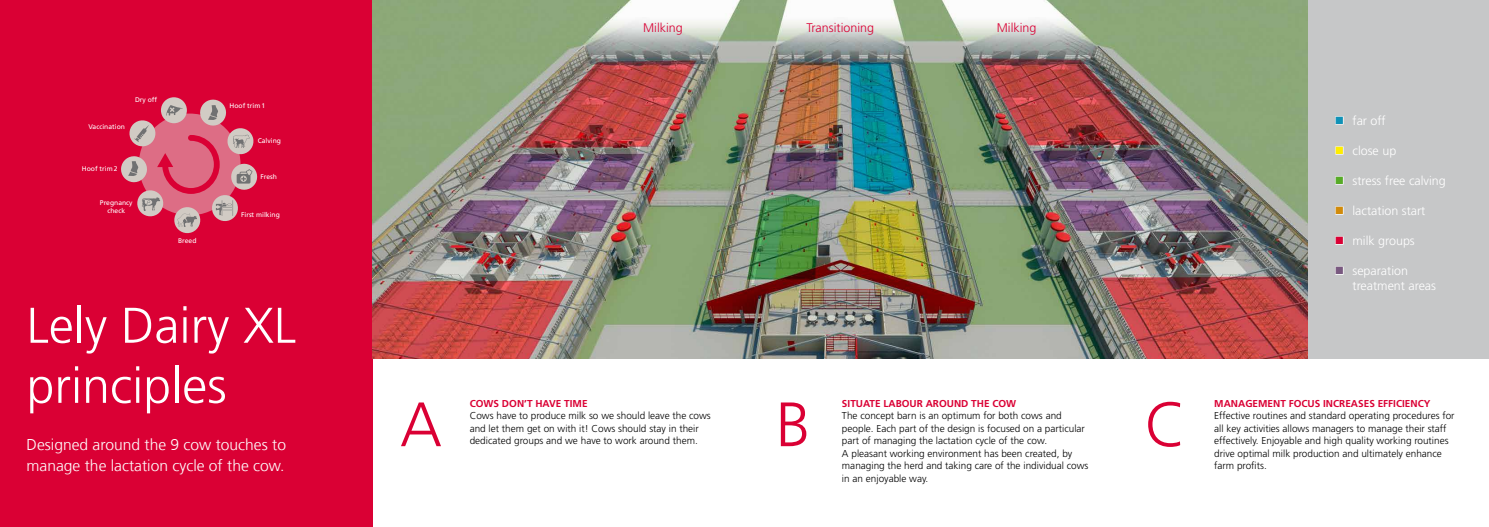
<style>
.page{position:relative;width:1489px;height:527px;background:#fff}
.page>*{position:absolute;margin:0;border:0;box-sizing:border-box;transform-origin:0 0}
.t1{font:300 62.5px "Frutiger LT Std";color:#da0034}
.t2{font:300 50px/60px "Frutiger LT Com";color:#fff}
.t3{font:300 15.62px/20.6px "Frutiger LT Com";color:#fff}
.t4{font:300 12.5px/15px "Frutiger LT Std";color:#fff}
.t5{font:300 12.5px "Frutiger LT Std";color:#da0034}
.t6{font:300 10px/12.5px "Frutiger LT Std";color:#000}
.t7{font:700 10px "Frutiger LT Std";color:#da0034}
.t8{font:6.75px/7.9px "Frutiger LT Com";color:#fff;text-align:center}
.s1{color:#1092b7}
.s2{color:#ffed00}
.s3{color:#57ab27}
.s4{color:#d18b0a}
.s5{color:#da0034}
.s6{color:#795980}
</style>
<div class="page">
<div style="left:0;top:0;width:372px;height:526px;background:#da0034"></div>
<img style="left:372px;top:0;width:935px;height:358px">
<div style="left:1307px;top:0;width:181px;height:358px;background:#c6c7c8"></div>
<div style="left:1335px;top:116px;width:8px;height:8px;border:1px solid #fff"></div>
<div style="left:1335px;top:146px;width:8px;height:8px;border:1px solid #fff"></div>
<div style="left:1335px;top:176px;width:8px;height:8px;border:1px solid #fff"></div>
<div style="left:1335px;top:206px;width:8px;height:8px;border:1px solid #fff"></div>
<div style="left:1335px;top:236px;width:8px;height:8px;border:1px solid #fff"></div>
<div style="left:1335px;top:266px;width:8px;height:8px;border:1px solid #fff"></div>
<svg style="left:121px;top:98px;width:137px;height:136px"></svg>
<p class="t8" style="left:88px;top:123px;width:38px">Vaccination</p>
<p class="t8" style="left:135px;top:96px;width:24px">Dry off</p>
<p class="t8" style="left:82px;top:165px;width:37px">Hoof trim 2</p>
<p class="t8" style="left:100px;top:199px;width:34px">Pregnancy check</p>
<p class="t8" style="left:178px;top:236px;width:20px">Breed</p>
<p class="t8" style="left:229px;top:101px;width:37px">Hoof trim 1</p>
<p class="t8" style="left:258px;top:137px;width:25px">Calving</p>
<p class="t8" style="left:260px;top:172px;width:18px">Fresh</p>
<p class="t8" style="left:241px;top:210px;width:40px">First milking</p>
<h2 class="t2" style="left:27px;top:295px;width:271px">Lely Dairy XL principles</h2>
<h3 class="t3" style="left:27px;top:434px;width:261px">Designed around the 9 cow touches to manage the lactation cycle of the cow.</h3>
<p class="t5" style="left:643px;top:20px;width:41px">Milking</p>
<p class="t5" style="left:806px;top:20px;width:69px">Transitioning</p>
<p class="t5" style="left:996px;top:20px;width:41px">Milking</p>
<p class="t4" style="left:1334px;top:113px;width:52px"><span class="s1">■</span> far off</p>
<p class="t4" style="left:1334px;top:143px;width:63px"><span class="s2">■</span> close up</p>
<p class="t4" style="left:1334px;top:173px;width:113px"><span class="s3">■</span> stress free calving</p>
<p class="t4" style="left:1334px;top:203px;width:92px"><span class="s4">■</span> lactation start</p>
<p class="t4" style="left:1334px;top:233px;width:81px"><span class="s5">■</span> milk groups</p>
<p class="t4" style="left:1352px;top:263px;width:85px;text-indent:-18px"><span class="s6">■</span> separation treatment areas</p>
<p class="t7" style="left:469px;top:397px;width:119px">COWS DON’T HAVE TIME</p>
<p class="t6" style="left:469px;top:409px;width:242px">Cows have to produce milk so we should leave the cows and let them get on with it! Cows should stay in their dedicated groups and we have to work around them.</p>
<p class="t7" style="left:842px;top:397px;width:176px">SITUATE LABOUR AROUND THE COW</p>
<p class="t6" style="left:842px;top:409px;width:248px">The concept barn is an optimum for both cows and people. Each part of the design is focused on a particular part of managing the lactation cycle of the cow.<br>A pleasant working environment has been created, by managing the herd and taking care of the individual cows in an enjoyable way.</p>
<h1 class="t1" style="left:400px;top:389px;width:43px">A</h1>
<h1 class="t1" style="left:775px;top:389px;width:36px">B</h1>
<h1 class="t1" style="left:1144px;top:389px;width:43px">C</h1>
<p class="t7" style="left:1214px;top:397px;width:218px">MANAGEMENT FOCUS INCREASES EFFICIENCY</p>
<p class="t6" style="left:1214px;top:409px;width:242px">Effective routines and standard operating procedures for all key activities allows managers to manage their staff effectively. Enjoyable and high quality working routines drive optimal milk production and ultimately enhance farm profits.</p>
</div>
